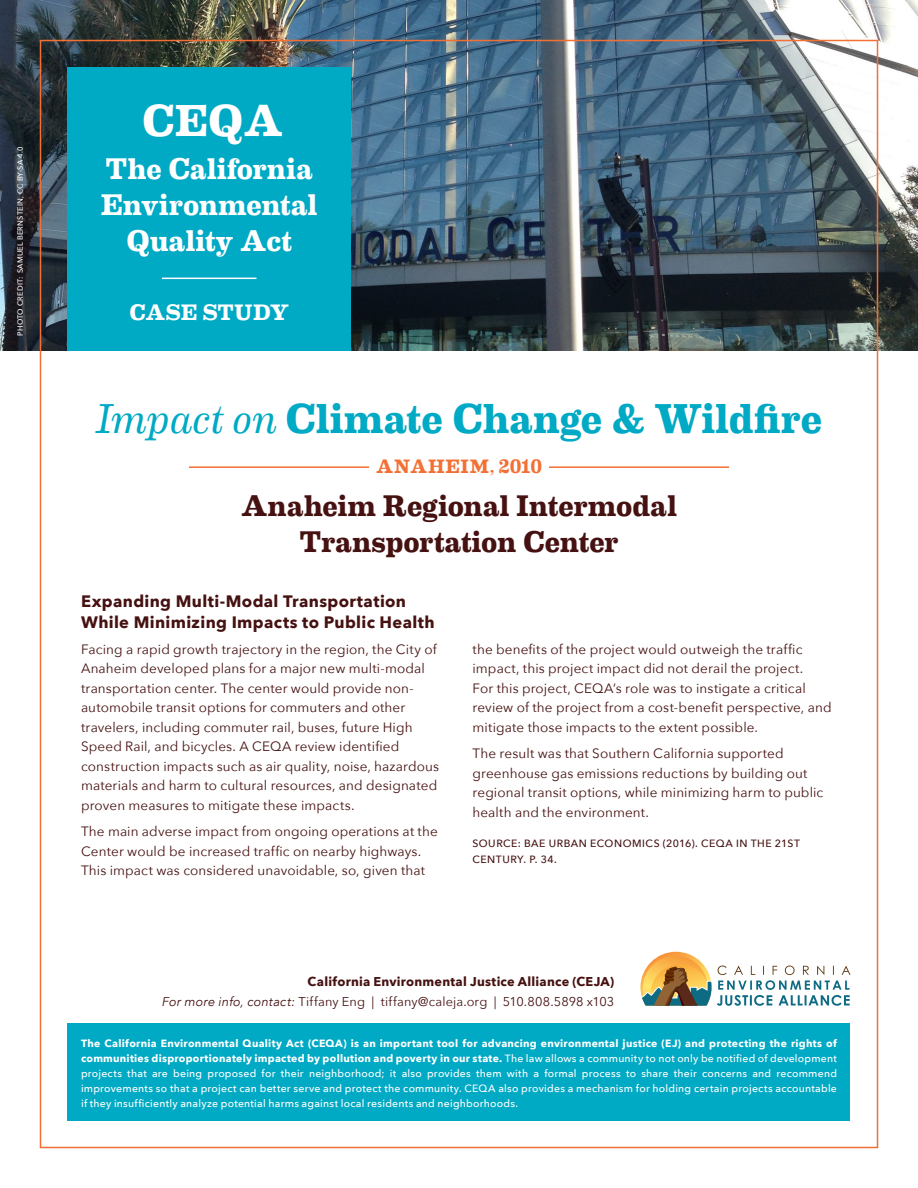
<style>
.page{position:relative;width:918px;height:1188px;background:#fff}
.page>*{position:absolute;margin:0;border:0;box-sizing:border-box;transform-origin:0 0}
.t1{font:700 45px "Eames Century Modern";color:#fff}
.t2{font:700 42px "Eames Century Modern";letter-spacing:.005em;color:#00a9c4}
.t3{font:700 30px/36px "Eames Century Modern";letter-spacing:.005em;color:#461111;text-align:center}
.t4{font:700 30px/36px "Eames Century Modern";letter-spacing:.01em;color:#fff;text-align:center}
.t5{font:700 22.5px "Eames Century Modern";color:#fff}
.H4_Location{font:700 19.5px "Eames Century Modern";letter-spacing:.04em;color:#f37035}
.t6{font:700 16.5px/21px "Avenir Next";letter-spacing:.02em;color:#461111}
.Basic_2_col{font:13.5px/19.5px "Avenir Next";letter-spacing:.01em;color:#461111}
.t7{font:12.75px/19.5px "Avenir Next";letter-spacing:.01em;color:#461111;text-align:right}
.t8{font:500 10.5px/15px "Avenir Next";letter-spacing:.02em;color:#fff;text-align:justify}
.Source_Credit{font:500 10.5px/16.5px "Avenir Next";letter-spacing:.05em;color:#461111}
.photo_credit{font:500 7.5px "Avenir Next";letter-spacing:.025em;color:#fff}
.s1{font-weight:400;font-style:italic}
.s2{font-weight:700}
.s3{font-style:italic}
</style>
<div class="page">
<img style="left:0;top:0;width:918px;height:351px">
<div style="left:68px;top:1023px;width:782px;height:97px;background:#00a9c4"></div>
<svg style="left:640px;top:952px;width:210px;height:54px"></svg>
<div style="left:68px;top:68px;width:283px;height:283px;background:#00a9c4"></div>
<hr style="left:162px;top:278px;width:94px;height:1px;background:#fff">
<hr style="left:189px;top:466px;width:540px;height:2px;background:#f37035">
<div style="left:369px;top:453px;width:180px;height:27px;background:#fff"></div>
<p class="photo_credit" style="left:14px;top:336px;width:190px;rotate:-90deg">PHOTO CREDIT: SAMUEL BERNSTEIN, CC BY-SA 4.0</p>
<h1 class="t1" style="left:142px;top:86px;width:143px">CEQA</h1>
<h3 class="t4" style="left:101px;top:148px;width:218px">The California<br>Environmental<br>Quality Act</h3>
<h3 class="t5" style="left:129px;top:295px;width:161px">CASE STUDY</h3>
<h1 class="t2" style="left:96px;top:386px;width:728px"><span class="s1">Impact on</span> Climate Change &amp; Wildfire</h1>
<p class="H4_Location" style="left:376px;top:452px;width:168px">ANAHEIM, 2010</p>
<h2 class="t3" style="left:241px;top:486px;width:437px">Anaheim Regional Intermodal<br>Transportation Center</h2>
<h3 class="t6" style="left:81px;top:590px;width:355px">Expanding Multi-Modal Transportation<br>While Minimizing Impacts to Public Health</h3>
<p class="Basic_2_col" style="left:81px;top:639px;width:360px">Facing a rapid growth trajectory in the region, the City of Anaheim developed plans for a major new multi-modal transportation center. The center would provide non&shy;automobile transit options for commuters and other travelers, including commuter rail, buses, future High Speed Rail, and bicycles. A CEQA review identified construction impacts such as air quality, noise, hazardous materials and harm to cultural resources, and designated proven measures to mitigate these impacts.</p>
<p class="Basic_2_col" style="left:81px;top:821px;width:358px">The main adverse impact from ongoing operations at the<br>Center would be increased traffic on nearby highways.<br>This impact was considered unavoidable, so, given that</p>
<p class="Basic_2_col" style="left:472px;top:639px;width:361px">the benefits of the project would outweigh the traffic impact, this project impact did not derail the project.<br>For this project, CEQA’s role was to instigate a critical review of the project from a cost-benefit perspective, and mitigate those impacts to the extent possible.</p>
<p class="Basic_2_col" style="left:472px;top:743px;width:352px">The result was that Southern California supported greenhouse gas emissions reductions by building out regional transit options, while minimizing harm to public health and the environment.</p>
<p class="Source_Credit" style="left:472px;top:834px;width:329px">SOURCE: BAE URBAN ECONOMICS (2016). CEQA IN THE 21ST<br>CENTURY. P. 34.</p>
<p class="t7" style="left:162px;top:972px;width:454px"><span class="s2">California Environmental Justice Alliance (CEJA)<br></span><span class="s3">For more info, contact:</span> Tiffany Eng | tiffany@caleja.org | 510.808.5898 x103</p>
<p class="t8" style="left:81px;top:1035px;width:758px"><span class="s2">The California Environmental Quality Act (CEQA) is an important tool for advancing environmental justice (EJ) and protecting the rights of communities disproportionately impacted by pollution and poverty in our state.</span> The law allows a community to not only be notified of development projects that are being proposed for their neighborhood; it also provides them with a formal process to share their concerns and recommend improvements so that a project can better serve and protect the community. CEQA also provides a mechanism for holding certain projects accountable if they insufficiently analyze potential harms against local residents and neighborhoods.</p>
</div>
